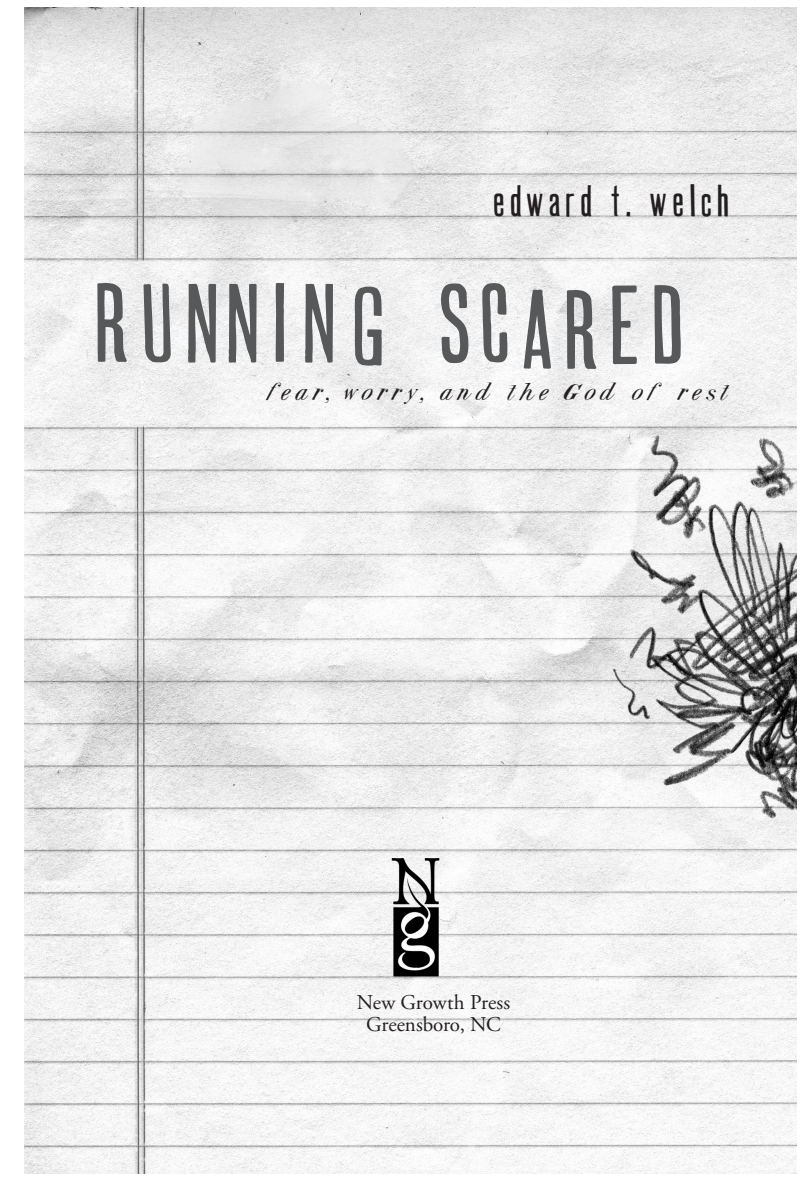
<style>
.page{position:relative;width:804px;height:1182px;background:#fff}
.page>*{position:absolute;margin:0;border:0;box-sizing:border-box;transform-origin:0 0}
.chapter_title_FM{font:122.5px "Gothic Compressed HPLHS";letter-spacing:.105em;color:#57585a}
.chapter_title_FM-2{font:49px "Gothic Compressed HPLHS";letter-spacing:.115em;color:#231f20}
.Part_Title{font:33.25px "Italic HPLHS";letter-spacing:.125em;color:#231f20}
.t1{font:21px "Adobe Garamond Pro";letter-spacing:-.015em;color:#231f20}
</style>
<div class="page">
<img style="left:25px;top:8px;width:770px;height:1165px">
<p class="chapter_title_FM-2" style="left:493px;top:176px;width:237px">edward t. welch</p>
<p class="chapter_title_FM" style="left:96px;top:261px;width:585px">RUNNING SCARED</p>
<p class="Part_Title" style="left:266px;top:372px;width:463px">fear, worry, and the God of rest</p>
<p class="t1" style="left:356px;top:989px;width:155px">New Growth Press</p>
<p class="t1" style="left:366px;top:1011px;width:136px">Greensboro, NC</p>
</div>
